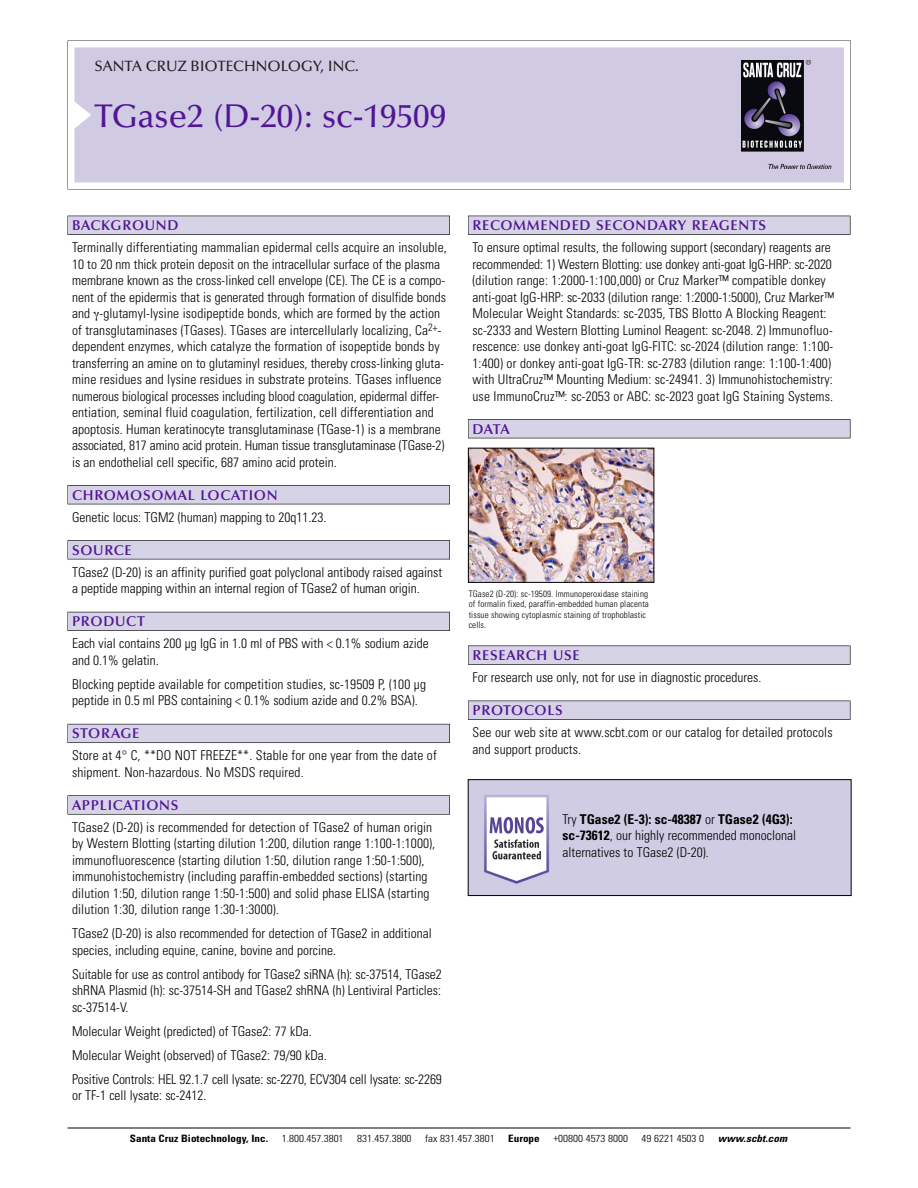
<style>
.page{position:relative;width:918px;height:1188px;background:#fff}
.page>*{position:absolute;margin:0;border:0;box-sizing:border-box;transform-origin:0 0}
.t1{font:500 33px "Optima";color:#511695}
.t2{font:500 15px "Optima";color:#231f20}
.t3{font:600 14.25px "Optima";letter-spacing:.05em;color:#511695}
.t4{font:300 condensed 13.5px/16.5px "Univers";letter-spacing:.005em;color:#000}
.t5{font:300 condensed 10.2px "Univers";color:#000;scale:1.1 1}
.t6{font:700 condensed 10.2px "Univers";color:#000;scale:1.1 1}
.t7{font:italic 700 condensed 10.2px "Univers";letter-spacing:.005em;color:#000;scale:1.1 1}
.t8{font:300 condensed 9px/10.5px "Univers";letter-spacing:.015em;color:#000}
.s1{font-weight:700}
</style>
<div class="page">
<svg style="left:68px;top:40px;width:783px;height:149px"></svg>
<div style="left:74px;top:47px;width:770px;height:135px;background:#d1cae3"></div>
<img style="left:741px;top:60px;width:90px;height:108px">
<div style="left:68px;top:216px;width:382px;height:19px;background:#525155"></div>
<div style="left:68px;top:216px;width:381px;height:18px;background:#d7d3e7"></div>
<div style="left:68px;top:485px;width:382px;height:19px;background:#525155"></div>
<div style="left:68px;top:486px;width:381px;height:18px;background:#d7d3e7"></div>
<div style="left:68px;top:540px;width:382px;height:19px;background:#545357"></div>
<div style="left:68px;top:541px;width:381px;height:18px;background:#d7d3e7"></div>
<div style="left:68px;top:612px;width:382px;height:19px;background:#54535a"></div>
<div style="left:68px;top:612px;width:381px;height:18px;background:#d7d3e7"></div>
<div style="left:68px;top:724px;width:382px;height:19px;background:#5b5a62"></div>
<div style="left:68px;top:724px;width:381px;height:18px;background:#d7d3e7"></div>
<div style="left:68px;top:795px;width:382px;height:20px;background:#626263"></div>
<div style="left:68px;top:796px;width:381px;height:18px;background:#d7d3e7"></div>
<div style="left:468px;top:216px;width:382px;height:19px;background:#525155"></div>
<div style="left:468px;top:216px;width:382px;height:18px;background:#d7d3e7"></div>
<div style="left:468px;top:419px;width:382px;height:19px;background:#525155"></div>
<div style="left:468px;top:420px;width:382px;height:18px;background:#d7d3e7"></div>
<div style="left:468px;top:646px;width:382px;height:19px;background:#575759"></div>
<div style="left:468px;top:646px;width:382px;height:18px;background:#d7d3e7"></div>
<div style="left:468px;top:701px;width:382px;height:19px;background:#545356"></div>
<div style="left:468px;top:701px;width:382px;height:18px;background:#d7d3e7"></div>
<hr style="left:68px;top:1128px;width:782px;height:1px;background:#000">
<img style="left:470px;top:450px;width:182px;height:131px">
<div style="left:468px;top:448px;width:186px;height:135px;border:1px solid #000"></div>
<img style="left:470px;top:781px;width:380px;height:113px">
<div style="left:468px;top:779px;width:384px;height:117px;border:1px solid #000"></div>
<p class="t2" style="left:94px;top:61px;width:266px">SANTA CRUZ BIOTECHNOLOGY, INC.</p>
<h1 class="t1" style="left:94px;top:103px;width:353px">TGase2 (D-20): sc-19509</h1>
<p class="t3" style="left:72px;top:219px;width:108px">BACKGROUND</p>
<p class="t4" style="left:72px;top:240px;width:376px">Terminally differentiating mammalian epidermal cells acquire an insoluble, 10 to 20 nm thick protein deposit on the intracellular surface of the plasma membrane known as the cross-linked cell envelope (CE). The CE is a compo&shy;nent of the epidermis that is generated through formation of disulfide bonds and -glutamyl-lysine isodipeptide bonds, which are formed by the action of transglutaminases (TGases). TGases are intercellularly localizing, Ca<sup>2+</sup>- dependent enzymes, which catalyze the formation of isopeptide bonds by transferring an amine on to glutaminyl residues, thereby cross-linking gluta&shy;mine residues and lysine residues in substrate proteins. TGases influence numerous biological processes including blood coagulation, epidermal differ&shy;entiation, seminal fluid coagulation, fertilization, cell differentiation and apoptosis. Human keratinocyte transglutaminase (TGase-1) is a membrane associated, 817 amino acid protein. Human tissue transglutaminase (TGase-2) is an endothelial cell specific, 687 amino acid protein.</p>
<p class="t3" style="left:72px;top:489px;width:207px">CHROMOSOMAL LOCATION</p>
<p class="t4" style="left:72px;top:510px;width:256px">Genetic locus: TGM2 (human) mapping to 20q11.23.</p>
<p class="t3" style="left:72px;top:544px;width:61px">SOURCE</p>
<p class="t4" style="left:72px;top:565px;width:372px">TGase2 (D-20) is an affinity purified goat polyclonal antibody raised against a peptide mapping within an internal region of TGase2 of human origin.</p>
<p class="t3" style="left:72px;top:616px;width:74px">PRODUCT</p>
<p class="t4" style="left:72px;top:636px;width:358px">Each vial contains 200 µg IgG in 1.0 ml of PBS with &lt; 0.1% sodium azide and 0.1% gelatin.</p>
<p class="t4" style="left:72px;top:677px;width:356px">Blocking peptide available for competition studies, sc-19509 P, (100 µg peptide in 0.5 ml PBS containing &lt; 0.1% sodium azide and 0.2% BSA).</p>
<p class="t3" style="left:72px;top:728px;width:69px">STORAGE</p>
<p class="t4" style="left:72px;top:748px;width:366px">Store at 4° C, **DO NOT FREEZE**. Stable for one year from the date of shipment. Non-hazardous. No MSDS required.</p>
<p class="t3" style="left:72px;top:799px;width:108px">APPLICATIONS</p>
<p class="t4" style="left:72px;top:820px;width:365px">TGase2 (D-20) is recommended for detection of TGase2 of human origin by Western Blotting (starting dilution 1:200, dilution range 1:100-1:1000), immunofluorescence (starting dilution 1:50, dilution range 1:50-1:500), immunohistochemistry (including paraffin-embedded sections) (starting dilution 1:50, dilution range 1:50-1:500) and solid phase ELISA (starting dilution 1:30, dilution range 1:30-1:3000).</p>
<p class="t4" style="left:72px;top:926px;width:361px">TGase2 (D-20) is also recommended for detection of TGase2 in additional species, including equine, canine, bovine and porcine.</p>
<p class="t4" style="left:72px;top:967px;width:371px;text-align:justify">Suitable for use as control antibody for TGase2 siRNA (h): sc-37514, TGase2 shRNA Plasmid (h): sc-37514-SH and TGase2 shRNA (h) Lentiviral Particles: sc-37514-V.</p>
<p class="t4" style="left:72px;top:1020px;width:371px;line-height:24px">Molecular Weight (predicted) of TGase2: 77 kDa.<br>Molecular Weight (observed) of TGase2: 79/90 kDa.<br>Positive Controls: HEL 92.1.7 cell lysate: sc-2270, ECV304 cell lysate: sc-2269</p>
<p class="t4" style="left:72px;top:1088px;width:136px">or TF-1 cell lysate: sc-2412.</p>
<p class="t3" style="left:473px;top:219px;width:295px">RECOMMENDED SECONDARY REAGENTS</p>
<p class="t4" style="left:473px;top:240px;width:363px">To ensure optimal results, the following support (secondary) reagents are recommended: 1) Western Blotting: use donkey anti-goat IgG-HRP: sc-2020 (dilution range: 1:2000-1:100,000) or Cruz Marker™ compatible donkey anti-goat IgG-HRP: sc-2033 (dilution range: 1:2000-1:5000), Cruz Marker™ Molecular Weight Standards: sc-2035, TBS Blotto A Blocking Reagent: sc-2333 and Western Blotting Luminol Reagent: sc-2048. 2) Immunofluo&shy;rescence: use donkey anti-goat IgG-FITC: sc-2024 (dilution range: 1:100- 1:400) or donkey anti-goat IgG-TR: sc-2783 (dilution range: 1:100-1:400) with UltraCruz™ Mounting Medium: sc-24941. 3) Immunohistochemistry: use ImmunoCruz™: sc-2053 or ABC: sc-2023 goat IgG Staining Systems.</p>
<p class="t3" style="left:473px;top:423px;width:39px">DATA</p>
<p class="t8" style="left:469px;top:589px;width:182px">TGase2 (D-20): sc-19509. Immunoperoxidase staining of formalin fixed, paraffin-embedded human placenta tissue showing cytoplasmic staining of trophoblastic cells.</p>
<p class="t3" style="left:473px;top:649px;width:109px">RESEARCH USE</p>
<p class="t4" style="left:473px;top:670px;width:290px">For research use only, not for use in diagnostic procedures.</p>
<p class="t3" style="left:473px;top:704px;width:92px">PROTOCOLS</p>
<p class="t4" style="left:473px;top:725px;width:362px">See our web site at www.scbt.com or our catalog for detailed protocols and support products.</p>
<p class="t4" style="left:563px;top:812px;width:235px">Try <span class="s1">TGase2 (E-3): sc-48387</span> or <span class="s1">TGase2 (4G3): sc-73612</span>, our highly recommended monoclonal alternatives to TGase2 (D-20).</p>
<p class="t6" style="left:130px;top:1135px;width:127px">Santa Cruz Biotechnology, Inc.</p>
<p class="t5" style="left:282px;top:1135px;width:58px">1.800.457.3801</p>
<p class="t5" style="left:357px;top:1135px;width:51px">831.457.3800</p>
<p class="t5" style="left:425px;top:1135px;width:65px">fax 831.457.3801</p>
<p class="t6" style="left:508px;top:1135px;width:30px">Europe</p>
<p class="t5" style="left:553px;top:1135px;width:69px">+00800 4573 8000</p>
<p class="t5" style="left:642px;top:1135px;width:58px">49 6221 4503 0</p>
<p class="t7" style="left:718px;top:1135px;width:64px">www.scbt.com</p>
</div>
